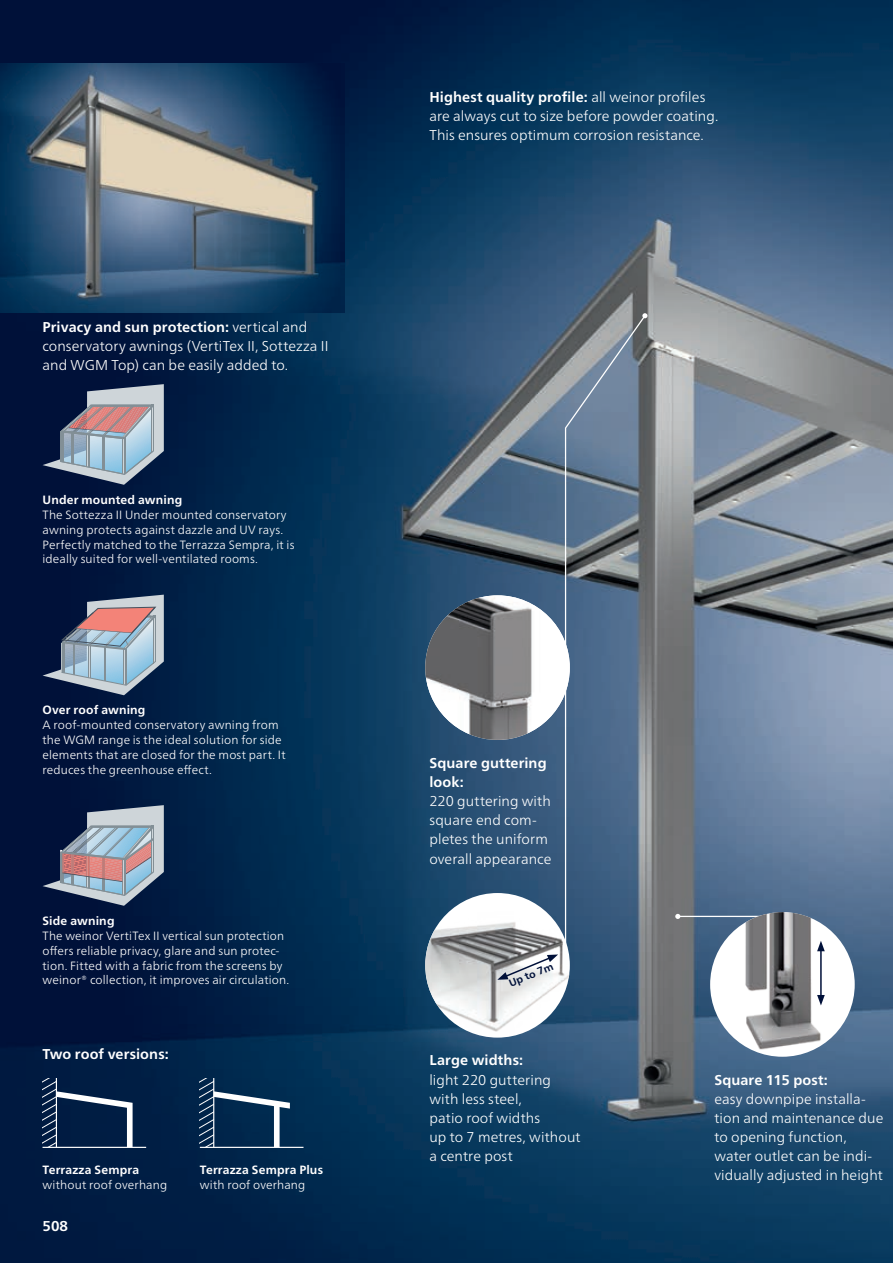
<style>
.page{position:relative;width:893px;height:1263px;background:#fff}
.page>*{position:absolute;margin:0;border:0;box-sizing:border-box;transform-origin:0 0}
.t1{font:300 14.25px/19.2px "Frutiger Neue LTW1 G";letter-spacing:.005em;color:#fff}
.t2{font:700 14.25px/19.2px "Frutiger Neue LTW1 G";letter-spacing:.01em;color:#fff}
.t3{font:300 12px/14.9px "Frutiger Neue LTW1 G";letter-spacing:.01em;color:#fff}
.t4{font:700 12px "Frutiger Neue LTW1 G";letter-spacing:.015em;color:#fff}
.t5{font:700 10.35px "Frutiger Neue LTW1 G";color:#001039}
.s1{font-weight:700}
</style>
<div class="page">
<img style="left:0;top:0;width:893px;height:1263px">
<svg style="left:43px;top:384px;width:121px;height:101px;background:#788194"></svg>
<svg style="left:43px;top:805px;width:121px;height:101px;background:#787f92"></svg>
<svg style="left:43px;top:595px;width:121px;height:100px;background:#798194"></svg>
<img style="left:425px;top:595px;width:145px;height:145px;border-radius:72px">
<svg style="left:564px;top:314px;width:83px;height:663px;background:#5b718a"></svg>
<svg style="left:642px;top:313px;width:5px;height:5px"></svg>
<hr style="left:678px;top:916px;width:118px;height:1px;background:#fff">
<svg style="left:675px;top:914px;width:5px;height:5px"></svg>
<div style="left:710px;top:912px;width:145px;height:145px;background:#fff;border-radius:50%"></div>
<img style="left:727px;top:912px;width:100px;height:141px">
<hr style="left:820px;top:949px;width:2px;height:48px;background:#001039">
<svg style="left:817px;top:941px;width:8px;height:10px"></svg>
<svg style="left:817px;top:995px;width:8px;height:10px"></svg>
<img style="left:0;top:64px;width:344px;height:249px">
<hr style="left:43px;top:1147px;width:103px;height:1px;background:#fff">
<svg style="left:43px;top:1078px;width:90px;height:69px;background:#213a5b"></svg>
<hr style="left:56px;top:1078px;width:1px;height:69px;background:#fff">
<hr style="left:200px;top:1147px;width:103px;height:1px;background:#fff">
<svg style="left:200px;top:1078px;width:90px;height:69px;background:#244666"></svg>
<div style="left:425px;top:893px;width:145px;height:144px;background:#fff;border-radius:50%"></div>
<img style="left:425px;top:910px;width:145px;height:127px">
<svg style="left:497px;top:954px;width:61px;height:26px"></svg>
<p class="t1" style="left:43px;top:317px;width:287px"><span class="s1">Privacy and sun protection:</span> vertical and conservatory awnings (VertiTex II, Sottezza II and WGM Top) can be easily added to.</p>
<p class="t4" style="left:43px;top:493px;width:141px">Under mounted awning</p>
<p class="t3" style="left:43px;top:507px;width:254px">The Sottezza II Under mounted conservatory awning protects against dazzle and UV rays.<br>Perfectly matched to the Terrazza Sempra, it is ideally suited for well-ventilated rooms.</p>
<p class="t4" style="left:43px;top:703px;width:105px">Over roof awning</p>
<p class="t3" style="left:43px;top:717px;width:245px">A roof-mounted conservatory awning from the WGM range is the ideal solution for side elements that are closed for the most part. It reduces the greenhouse effect.</p>
<p class="t4" style="left:43px;top:914px;width:74px">Side awning</p>
<p class="t3" style="left:43px;top:928px;width:248px">The weinor VertiTex II vertical sun protection offers reliable privacy, glare and sun protec&shy;tion. Fitted with a fabric from the screens by weinor® collection, it improves air circulation.</p>
<p class="t2" style="left:43px;top:1044px;width:128px">Two roof versions:</p>
<p class="t4" style="left:43px;top:1162px;width:98px">Terrazza Sempra</p>
<p class="t3" style="left:43px;top:1177px;width:126px">without roof overhang</p>
<p class="t2" style="left:43px;top:1216px;width:27px">508</p>
<p class="t4" style="left:200px;top:1162px;width:125px">Terrazza Sempra Plus</p>
<p class="t3" style="left:200px;top:1177px;width:107px">with roof overhang</p>
<p class="t1" style="left:429px;top:87px;width:290px"><span class="s1">Highest quality profile:</span> all weinor profiles are always cut to size before powder coating.<br>This ensures optimum corrosion resistance.</p>
<p class="t2" style="left:429px;top:753px;width:119px">Square guttering look:</p>
<p class="t1" style="left:429px;top:791px;width:123px">220 guttering with square end com&shy;pletes the uniform overall appearance</p>
<p class="t5" style="left:507px;top:978px;width:49px;rotate:-22deg">Up to 7m</p>
<p class="t2" style="left:429px;top:1051px;width:95px">Large widths:</p>
<p class="t1" style="left:429px;top:1070px;width:153px">light 220 guttering with less steel,<br>patio roof widths<br>up to 7 metres, without a centre post</p>
<p class="t2" style="left:714px;top:1070px;width:115px">Square 115 post:</p>
<p class="t1" style="left:714px;top:1089px;width:170px">easy downpipe installa&shy;tion and maintenance due to opening function, water outlet can be indi&shy;vidually adjusted in height</p>
</div>
